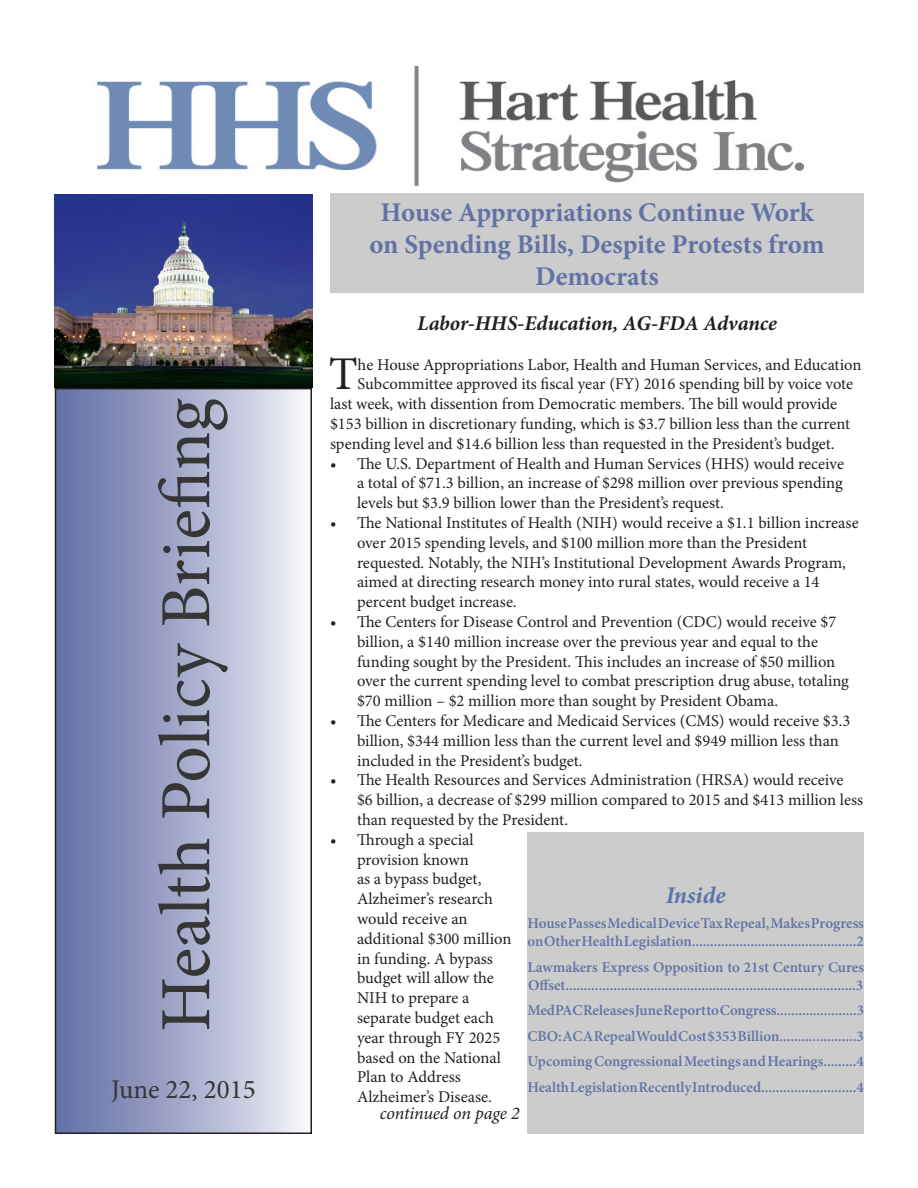
<style>
.page{position:relative;width:918px;height:1188px;background:#fff}
.page>*{position:absolute;margin:0;border:0;box-sizing:border-box;transform-origin:0 0}
.t1{font:72px "Minion Pro";color:#363636}
.Paragraph_Style_1{font:46.95px "Minion Pro";color:#231f20}
.t2{font:700 27px/32.4px "Minion Pro";letter-spacing:-.005em;color:#6172a6;text-align:center}
.t3{font:27px "Minion Pro";color:#363636}
.t4{font:italic 700 24px "Minion Pro";letter-spacing:.005em;color:#5c72ae}
.t5{font:italic 700 21px "Minion Pro";letter-spacing:-.005em;color:#231f20}
.t6{font:italic 18px "Minion Pro";letter-spacing:-.01em;color:#231f20}
.Paragraph_Style_1-2{font:16.5px/19.8px "Minion Pro";color:#231f20}
.t7{font:600 15px/18px "Minion Pro";color:#6172a6}
</style>
<div class="page">
<div style="left:56px;top:389px;width:255px;height:744px;background:linear-gradient(to right,#5c6aa3,#f4f3f8)"></div>
<div style="left:55px;top:388px;width:257px;height:746px;border:2px solid #231f20"></div>
<div style="left:527px;top:832px;width:337px;height:302px;background:#ccc"></div>
<img style="left:97px;top:66px;width:735px;height:128px">
<div style="left:330px;top:194px;width:534px;height:99px;background:#ccc"></div>
<img style="left:54px;top:194px;width:258px;height:194px">
<p class="t1" style="left:138px;top:1032px;width:635px;rotate:-90deg">Health Policy Briefing</p>
<p class="t3" style="left:111px;top:1071px;width:146px">June 22, 2015</p>
<p class="t2" style="left:369px;top:195px;width:457px">House Appropriations Continue Work on Spending Bills, Despite Protests from<br>Democrats</p>
<p class="t5" style="left:417px;top:308px;width:361px">Labor-HHS-Education, AG-FDA Advance</p>
<p class="Paragraph_Style_1" style="left:329px;top:343px;width:30px">T</p>
<p class="Paragraph_Style_1-2" style="left:358px;top:354px;width:505px">he House Appropriations Labor, Health and Human Services, and Education</p>
<p class="Paragraph_Style_1-2" style="left:358px;top:374px;width:497px">Subcommittee approved its fiscal year (FY) 2016 spending bill by voice vote</p>
<p class="Paragraph_Style_1-2" style="left:330px;top:394px;width:509px">last week, with dissention from Democratic members. The bill would provide</p>
<p class="Paragraph_Style_1-2" style="left:330px;top:414px;width:522px">$153 billion in discretionary funding, which is $3.7 billion less than the current</p>
<p class="Paragraph_Style_1-2" style="left:330px;top:434px;width:506px">spending level and $14.6 billion less than requested in the President’s budget.</p>
<p class="Paragraph_Style_1-2" style="left:357px;top:453px;width:489px;text-align:justify;text-indent:-27px">• The U.S. Department of Health and Human Services (HHS) would receive a total of $71.3 billion, an increase of $298 million over previous spending levels but $3.9 billion lower than the President’s request.</p>
<p class="Paragraph_Style_1-2" style="left:357px;top:513px;width:503px;text-indent:-27px">• The National Institutes of Health (NIH) would receive a $1.1 billion increase over 2015 spending levels, and $100 million more than the President requested. Notably, the NIH’s Institutional Development Awards Program, aimed at directing research money into rural states, would receive a 14 percent budget increase.</p>
<p class="Paragraph_Style_1-2" style="left:357px;top:612px;width:494px;text-indent:-27px">• The Centers for Disease Control and Prevention (CDC) would receive $7 billion, a $140 million increase over the previous year and equal to the funding sought by the President. This includes an increase of $50 million over the current spending level to combat prescription drug abuse, totaling $70 million – $2 million more than sought by President Obama.</p>
<p class="Paragraph_Style_1-2" style="left:357px;top:711px;width:495px;text-indent:-27px">• The Centers for Medicare and Medicaid Services (CMS) would receive $3.3 billion, $344 million less than the current level and $949 million less than included in the President’s budget.</p>
<p class="Paragraph_Style_1-2" style="left:357px;top:770px;width:508px;text-indent:-27px">• The Health Resources and Services Administration (HRSA) would receive $6 billion, a decrease of $299 million compared to 2015 and $413 million less than requested by the President.</p>
<p class="Paragraph_Style_1-2" style="left:357px;top:830px;width:156px;text-indent:-27px">• Through a special provision known<br>as a bypass budget,<br>Alzheimer’s research would receive an additional $300 million in funding. A bypass budget will allow the<br>NIH to prepare a separate budget each year through FY 2025 based on the National<br>Plan to Address<br>Alzheimer’s Disease.</p>
<p class="t4" style="left:666px;top:878px;width:61px">Inside</p>
<p class="t7" style="left:527px;top:914px;width:338px">House Passes Medical Device Tax Repeal, Makes Progress on Other Health Legislation.............................................2</p>
<p class="t7" style="left:527px;top:958px;width:338px">Lawmakers Express Opposition to 21st Century Cures<br>Offset...............................................................................3</p>
<p class="t7" style="left:527px;top:1001px;width:338px">MedPAC Releases June Report to Congress......................3</p>
<p class="t7" style="left:527px;top:1027px;width:338px">CBO: ACA Repeal Would Cost $353 Billion.....................3</p>
<p class="t7" style="left:527px;top:1052px;width:338px">Upcoming Congressional Meetings and Hearings.........4</p>
<p class="t7" style="left:527px;top:1078px;width:338px">Health Legislation Recently Introduced..........................4</p>
<p class="t6" style="left:380px;top:1101px;width:142px">continued on page 2</p>
</div>
